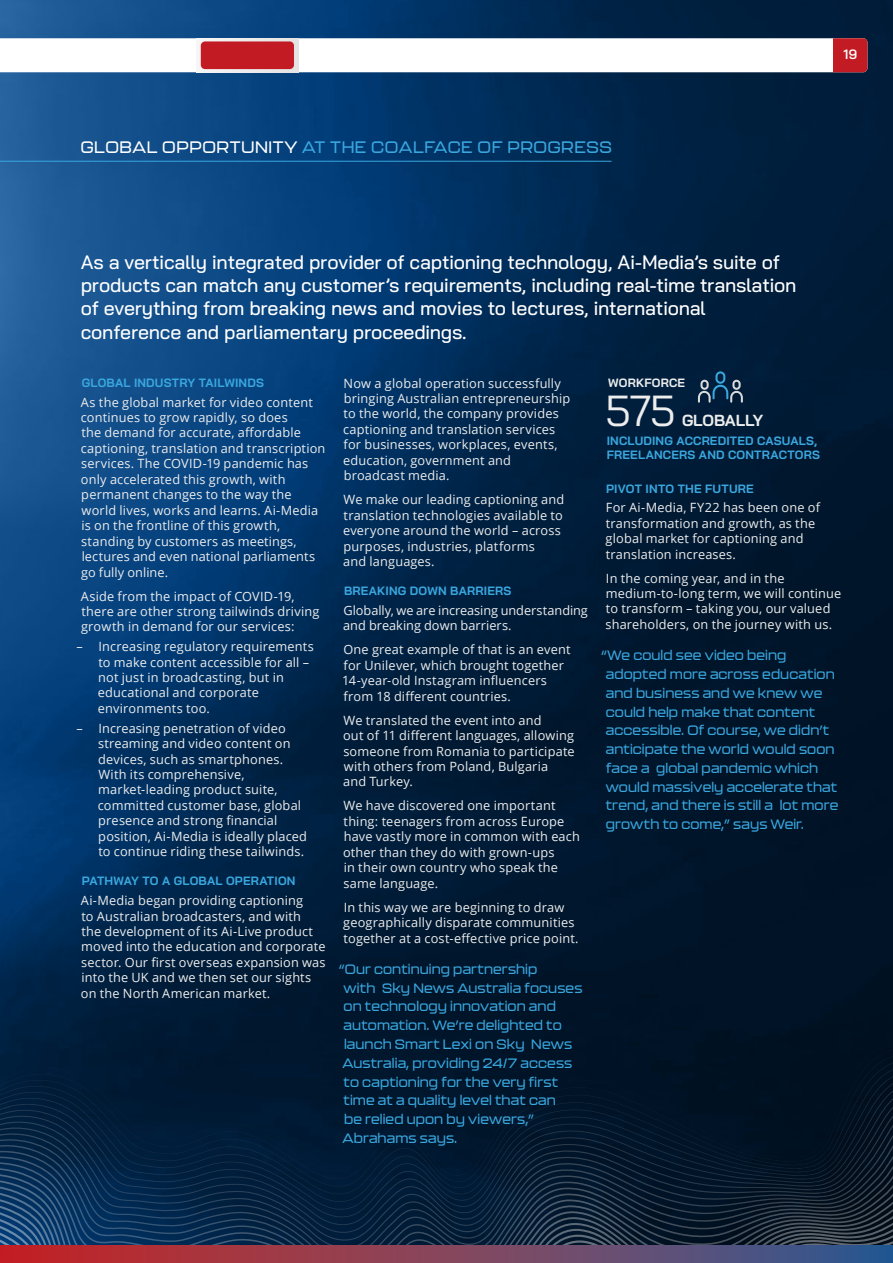
<style>
.page{position:relative;width:893px;height:1263px;background:#fff}
.page>*{position:absolute;margin:0;border:0;box-sizing:border-box;transform-origin:0 0}
.t1{font:43.35px "Bai Jamjuree";color:#ededed}
.t2{font:500 19.5px/23.2px "Bai Jamjuree";letter-spacing:-.015em;color:#fff}
.t3{font:500 16.5px "Kallisto";letter-spacing:.03em;color:#3aa7df}
.t4{font:700 16.05px "Bai Jamjuree";letter-spacing:-.01em;color:#ededed}
.t5{font:500 13.5px/18.8px "Kallisto";letter-spacing:.01em;color:#3aa7df}
.t6{font:600 13.5px "Bai Jamjuree";color:#fff}
.t7{font:12.75px/15.5px "Open Sans";letter-spacing:.015em;color:#ededed}
.t8{font:700 12px/14.2px "Bai Jamjuree";letter-spacing:.015em;color:#3aa7df}
.t9{font:700 12px "Bai Jamjuree";letter-spacing:.015em;color:#ededed}
.s1{color:#fff}
.s2{color:#e9ebf5}
</style>
<div class="page">
<img style="left:0;top:0;width:893px;height:928px">
<hr style="left:0;top:161px;width:611px;height:1px;background:#3aa7df">
<svg style="left:0;top:1227px;width:893px;height:10px;background:#152e49"></svg>
<svg style="left:0;top:1219px;width:893px;height:8px;background:#122b45"></svg>
<svg style="left:0;top:1206px;width:893px;height:8px;background:#0e2842"></svg>
<svg style="left:0;top:1198px;width:893px;height:8px;background:#0c253f"></svg>
<svg style="left:0;top:1190px;width:893px;height:8px;background:#0a233d"></svg>
<svg style="left:0;top:1182px;width:893px;height:8px;background:#09223b"></svg>
<svg style="left:0;top:1173px;width:893px;height:9px;background:#071f39"></svg>
<svg style="left:0;top:1166px;width:893px;height:7px;background:#061e37"></svg>
<svg style="left:0;top:1161px;width:893px;height:5px;background:#051d35"></svg>
<svg style="left:0;top:928px;width:893px;height:233px;background:#00172e"></svg>
<svg style="left:698px;top:371px;width:45px;height:32px"></svg>
<svg style="left:0;top:1246px;width:893px;height:17px;background:#80425b"></svg>
<svg style="left:0;top:38px;width:833px;height:34px"></svg>
<div style="left:833px;top:38px;width:34px;height:34px;background:#c31b23"></div>
<div style="left:197px;top:38px;width:101px;height:34px;background:linear-gradient(to right,#f6f6f6,#e4e4e4)"></div>
<div style="left:201px;top:41px;width:93px;height:28px;background:#c31b23;border-radius:4px"></div>
<p class="t3" style="left:81px;top:137px;width:533px"><span class="s1">GLOBAL OPPORTUNITY</span> AT THE COALFACE OF PROGRESS</p>
<p class="t2" style="left:81px;top:250px;width:717px">As a vertically integrated provider of captioning technology, Ai-Media’s suite of products can match any customer’s requirements, including real‑time translation of everything from breaking news and movies to lectures, international conference and parliamentary proceedings.</p>
<p class="t6" style="left:844px;top:47px;width:15px">19</p>
<p class="t8" style="left:82px;top:376px;width:184px">GLOBAL INDUSTRY TAILWINDS</p>
<p class="t7" style="left:81px;top:394px;width:246px">As the global market for video content continues to grow rapidly, so does<br>the demand for accurate, affordable captioning, translation and transcription services. The COVID-19 pandemic has only accelerated this growth, with permanent changes to the way the world lives, works and learns. Ai-Media is on the frontline of this growth, standing by customers as meetings, lectures and even national parliaments go fully online.</p>
<p class="t7" style="left:81px;top:588px;width:240px">Aside from the impact of COVID-19, there are other strong tailwinds driving growth in demand for our services:</p>
<p class="t7" style="left:98px;top:638px;width:218px;text-indent:-21px"><span class="s2">–</span> Increasing regulatory requirements to make content accessible for all – not just in broadcasting, but in educational and corporate environments too.</p>
<p class="t7" style="left:98px;top:720px;width:211px;text-indent:-21px"><span class="s2">–</span> Increasing penetration of video streaming and video content on devices, such as smartphones.<br>With its comprehensive, market‑leading product suite, committed customer base, global presence and strong financial position, Ai‑Media is ideally placed to continue riding these tailwinds.</p>
<p class="t8" style="left:82px;top:874px;width:215px">PATHWAY TO A GLOBAL OPERATION</p>
<p class="t7" style="left:81px;top:892px;width:246px">Ai‑Media began providing captioning<br>to Australian broadcasters, and with<br>the development of its Ai-Live product moved into the education and corporate sector. Our first overseas expansion was into the UK and we then set our sights on the North American market.</p>
<p class="t7" style="left:343px;top:375px;width:229px">Now a global operation successfully bringing Australian entrepreneurship to the world, the company provides captioning and translation services for businesses, workplaces, events, education, government and broadcast media.</p>
<p class="t7" style="left:343px;top:492px;width:223px">We make our leading captioning and translation technologies available to everyone around the world – across purposes, industries, platforms<br>and languages.</p>
<p class="t8" style="left:344px;top:584px;width:169px">BREAKING DOWN BARRIERS</p>
<p class="t7" style="left:343px;top:602px;width:246px">Globally, we are increasing understanding and breaking down barriers.</p>
<p class="t7" style="left:342px;top:642px;width:230px">One great example of that is an event for Unilever, which brought together 14-year-old Instagram influencers from 18 different countries.</p>
<p class="t7" style="left:343px;top:712px;width:233px">We translated the event into and<br>out of 11 different languages, allowing someone from Romania to participate with others from Poland, Bulgaria<br>and Turkey.</p>
<p class="t7" style="left:343px;top:798px;width:238px">We have discovered one important thing: teenagers from across Europe have vastly more in common with each other than they do with grown-ups<br>in their own country who speak the same language.</p>
<p class="t7" style="left:343px;top:899px;width:237px">In this way we are beginning to draw geographically disparate communities together at a cost-effective price point.</p>
<p class="t5" style="left:339px;top:959px;width:245px">“Our continuing partnership<br>with Sky News Australia focuses on technology innovation and automation. We’re delighted to launch Smart Lexi on Sky News<br>Australia, providing 24/7 access to captioning for the very first time at a quality level that can<br>be relied upon by viewers,”<br>Abrahams says.</p>
<p class="t9" style="left:608px;top:376px;width:78px">WORKFORCE</p>
<h1 class="t1" style="left:605px;top:373px;width:72px">575</h1>
<p class="t4" style="left:682px;top:411px;width:83px">GLOBALLY</p>
<p class="t8" style="left:607px;top:434px;width:215px">INCLUDING ACCREDITED CASUALS,<br>FREELANCERS AND CONTRACTORS</p>
<p class="t8" style="left:606px;top:481px;width:149px">PIVOT INTO THE FUTURE</p>
<p class="t7" style="left:605px;top:500px;width:216px">For Ai‑Media, FY22 has been one of transformation and growth, as the global market for captioning and translation increases.</p>
<p class="t7" style="left:606px;top:570px;width:237px">In the coming year, and in the medium‑to‑long term, we will continue to transform – taking you, our valued shareholders, on the journey with us.</p>
<p class="t5" style="left:606px;top:646px;width:234px;text-indent:-5px">“We could see video being adopted more across education and business and we knew we could help make that content accessible. Of course, we didn’t anticipate the world would soon face a global pandemic which would massively accelerate that trend, and there is still a lot more growth to come,” says Weir.</p>
</div>
